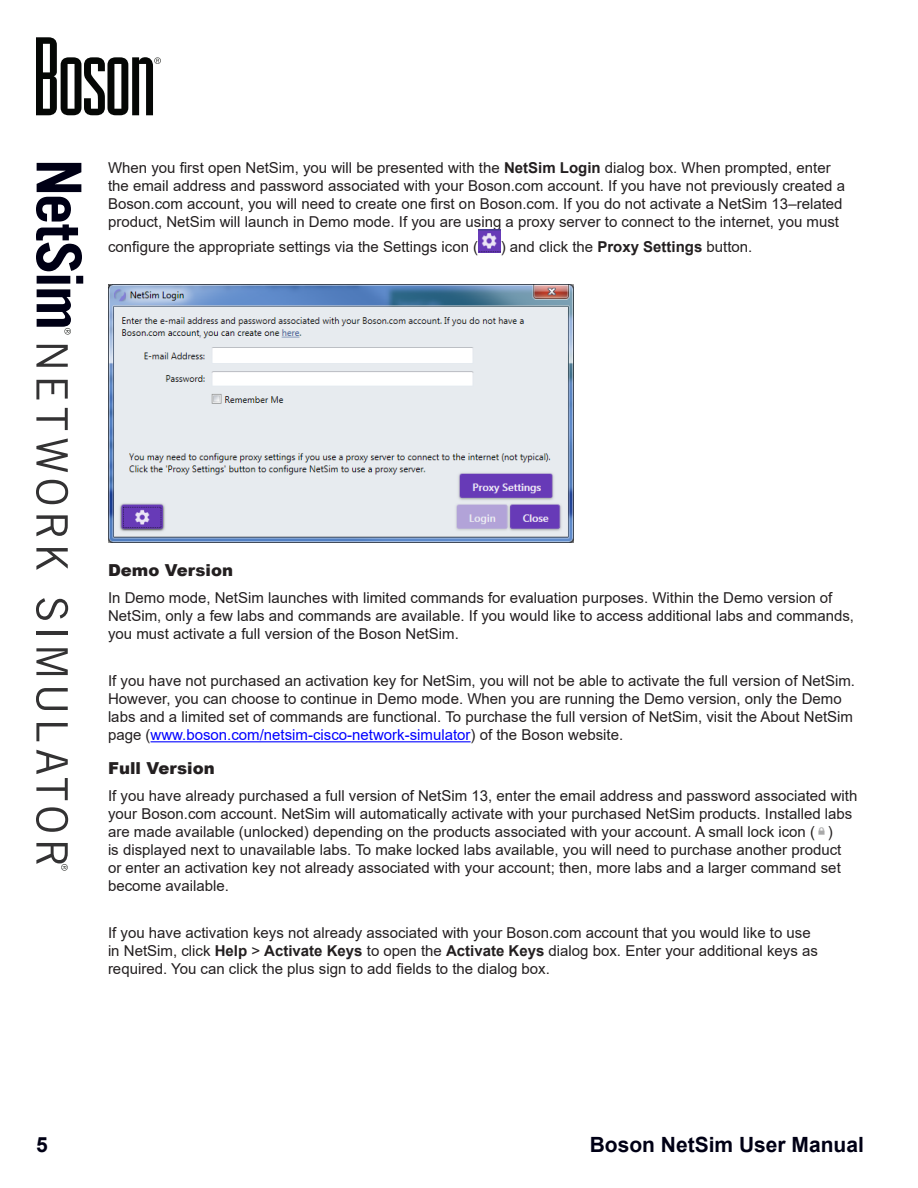
<style>
.page{position:relative;width:918px;height:1188px;background:#fff}
.page>*{position:absolute;margin:0;border:0;box-sizing:border-box;transform-origin:0 0}
.t1{font:700 21px "Arial";color:#000015}
.Heading_3{font:900 16.5px "Arial";color:#231f20}
.t2{font:15px/18px "Arial";color:#231f20}
.s1{font-weight:700}
.s2{color:#00f}
</style>
<div class="page">
<svg style="left:36px;top:37px;width:125px;height:78px"></svg>
<svg style="left:36px;top:163px;width:47px;height:172px"></svg>
<svg style="left:36px;top:345px;width:32px;height:22px"></svg>
<svg style="left:36px;top:380px;width:32px;height:19px"></svg>
<svg style="left:36px;top:408px;width:32px;height:22px"></svg>
<svg style="left:36px;top:438px;width:32px;height:34px"></svg>
<svg style="left:36px;top:480px;width:32px;height:24px"></svg>
<svg style="left:36px;top:515px;width:32px;height:21px"></svg>
<svg style="left:36px;top:548px;width:32px;height:22px"></svg>
<svg style="left:36px;top:598px;width:32px;height:22px"></svg>
<hr style="left:36px;top:631px;width:32px;height:4px;background:#333233">
<svg style="left:36px;top:648px;width:32px;height:27px"></svg>
<svg style="left:36px;top:688px;width:32px;height:22px"></svg>
<svg style="left:36px;top:723px;width:32px;height:18px"></svg>
<svg style="left:36px;top:750px;width:32px;height:50px"></svg>
<svg style="left:36px;top:807px;width:32px;height:25px"></svg>
<svg style="left:36px;top:843px;width:32px;height:28px"></svg>
<hr style="left:151px;top:741px;width:320px;height:1px;background:#00f">
<img style="left:478px;top:230px;width:23px;height:22px">
<img style="left:108px;top:284px;width:465px;height:258px">
<svg style="left:818px;top:827px;width:7px;height:8px"></svg>
<p class="t2" style="left:108px;top:159px;width:739px">When you first open NetSim, you will be presented with the <span class="s1">NetSim Login</span> dialog box. When prompted, enter the email address and password associated with your Boson.com account. If you have not previously created a Boson.com account, you will need to create one first on Boson.com. If you do not activate a NetSim 13–related product, NetSim will launch in Demo mode. If you are using a proxy server to connect to the internet, you must</p>
<p class="t2" style="left:108px;top:238px;width:372px">configure the appropriate settings via the Settings icon (</p>
<p class="t2" style="left:501px;top:238px;width:253px">) and click the <span class="s1">Proxy Settings</span> button.</p>
<p class="Heading_3" style="left:108px;top:559px;width:127px">Demo Version</p>
<p class="t2" style="left:108px;top:589px;width:748px">In Demo mode, NetSim launches with limited commands for evaluation purposes. Within the Demo version of<br>NetSim, only a few labs and commands are available. If you would like to access additional labs and commands, you must activate a full version of the Boson NetSim.</p>
<p class="t2" style="left:108px;top:672px;width:749px">If you have not purchased an activation key for NetSim, you will not be able to activate the full version of NetSim.<br>However, you can choose to continue in Demo mode. When you are running the Demo version, only the Demo labs and a limited set of commands are functional. To purchase the full version of NetSim, visit the About NetSim page (<span class="s2">www.boson.com/netsim-cisco-network-simulator</span>) of the Boson website.</p>
<p class="Heading_3" style="left:108px;top:757px;width:108px">Full Version</p>
<p class="t2" style="left:108px;top:787px;width:751px">If you have already purchased a full version of NetSim 13, enter the email address and password associated with your Boson.com account. NetSim will automatically activate with your purchased NetSim products. Installed labs are made available (unlocked) depending on the products associated with your account. A small lock icon ( )<br>is displayed next to unavailable labs. To make locked labs available, you will need to purchase another product or enter an activation key not already associated with your account; then, more labs and a larger command set become available.</p>
<p class="t2" style="left:108px;top:924px;width:711px">If you have activation keys not already associated with your Boson.com account that you would like to use in NetSim, click <span class="s1">Help</span> &gt; <span class="s1">Activate Keys</span> to open the <span class="s1">Activate Keys</span> dialog box. Enter your additional keys as required. You can click the plus sign to add fields to the dialog box.</p>
<h1 class="t1" style="left:36px;top:1130px;width:13px">5</h1>
<h1 class="t1" style="left:590px;top:1130px;width:276px">Boson NetSim User Manual</h1>
</div>
